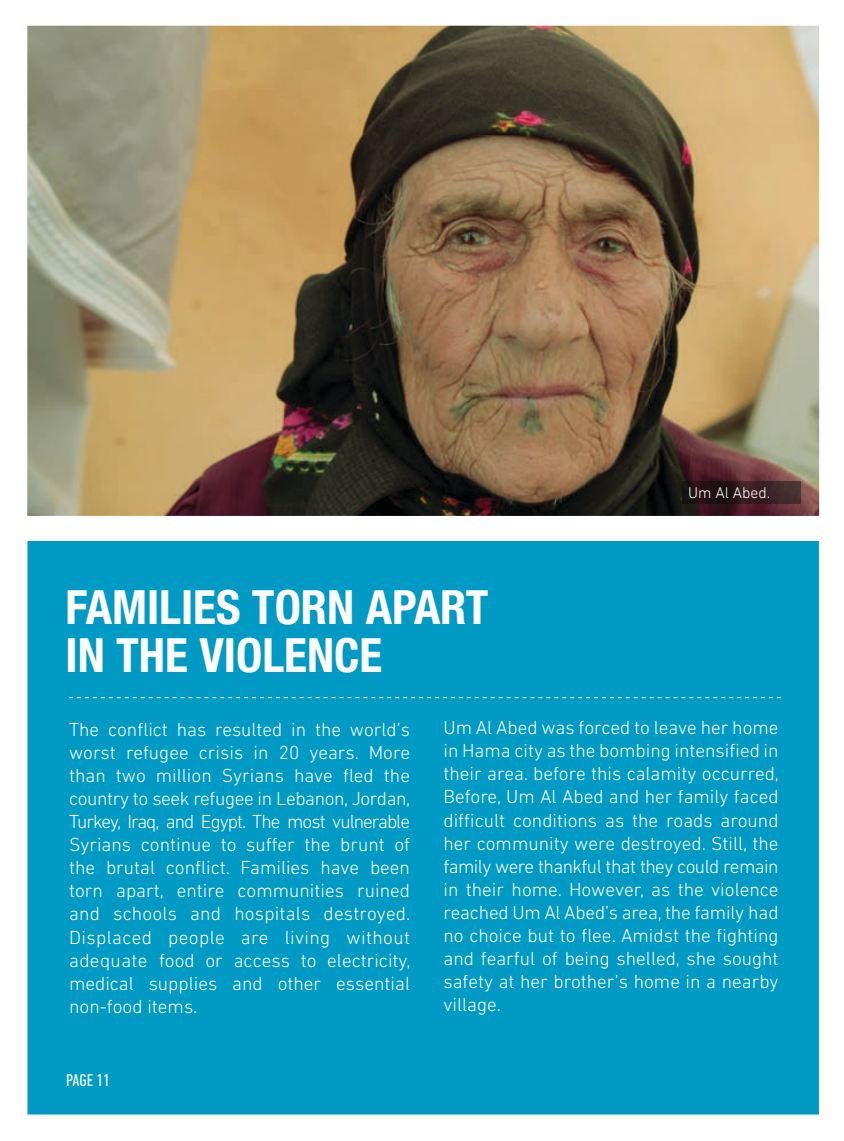
<style>
.page{position:relative;width:844px;height:1141px;background:#fff}
.page>*{position:absolute;margin:0;border:0;box-sizing:border-box;transform-origin:0 0}
.t1{font:700 condensed 47.25px/47.2px "Helvetica Neue LT Std";color:#fff}
.t2{font:300 19.25px/23.1px "DIN Next LT Pro";color:#fff;text-align:justify}
.t3{font:condensed 17.5px "DIN Next LT Pro";letter-spacing:-.005em;color:#fff}
.t4{font:300 15.75px "DIN Next LT Pro";color:#fff}
</style>
<div class="page">
<img style="left:27px;top:26px;width:792px;height:490px">
<div style="left:27px;top:541px;width:792px;height:574px;background:#009ac4"></div>
<svg style="left:69px;top:697px;width:711px;height:1px"></svg>
<img style="left:682px;top:481px;width:118px;height:23px">
<h1 class="t1" style="left:66px;top:583px;width:424px">FAMILIES TORN APART<br>IN THE VIOLENCE</h1>
<p class="t4" style="left:688px;top:483px;width:84px">Um Al Abed.</p>
<p class="t2" style="left:69px;top:717px;width:343px">The conflict has resulted in the world’s worst refugee crisis in 20 years. More than two million Syrians have fled the country to seek refugee in Lebanon, Jordan, Turkey, Iraq, and Egypt. The most vulnerable Syrians continue to suffer the brunt of the brutal conflict. families have been torn apart, entire communities ruined and schools and hospitals destroyed.<br>Displaced people are living without adequate food or access to electricity, medical supplies and other essential non-food items.</p>
<p class="t2" style="left:443px;top:716px;width:337px">Um Al Abed was forced to leave her home in Hama city as the bombing intensified in their area. before this calamity occurred, Before, Um Al Abed and her family faced difficult conditions as the roads around her community were destroyed. Still, the family were thankful that they could remain in their home. However, as the violence reached Um Al Abed’s area, the family had no choice but to flee. Amidst the fighting and fearful of being shelled, she sought safety at her brother’s home in a nearby village.</p>
<p class="t3" style="left:66px;top:1070px;width:45px">PaGE 11</p>
</div>
